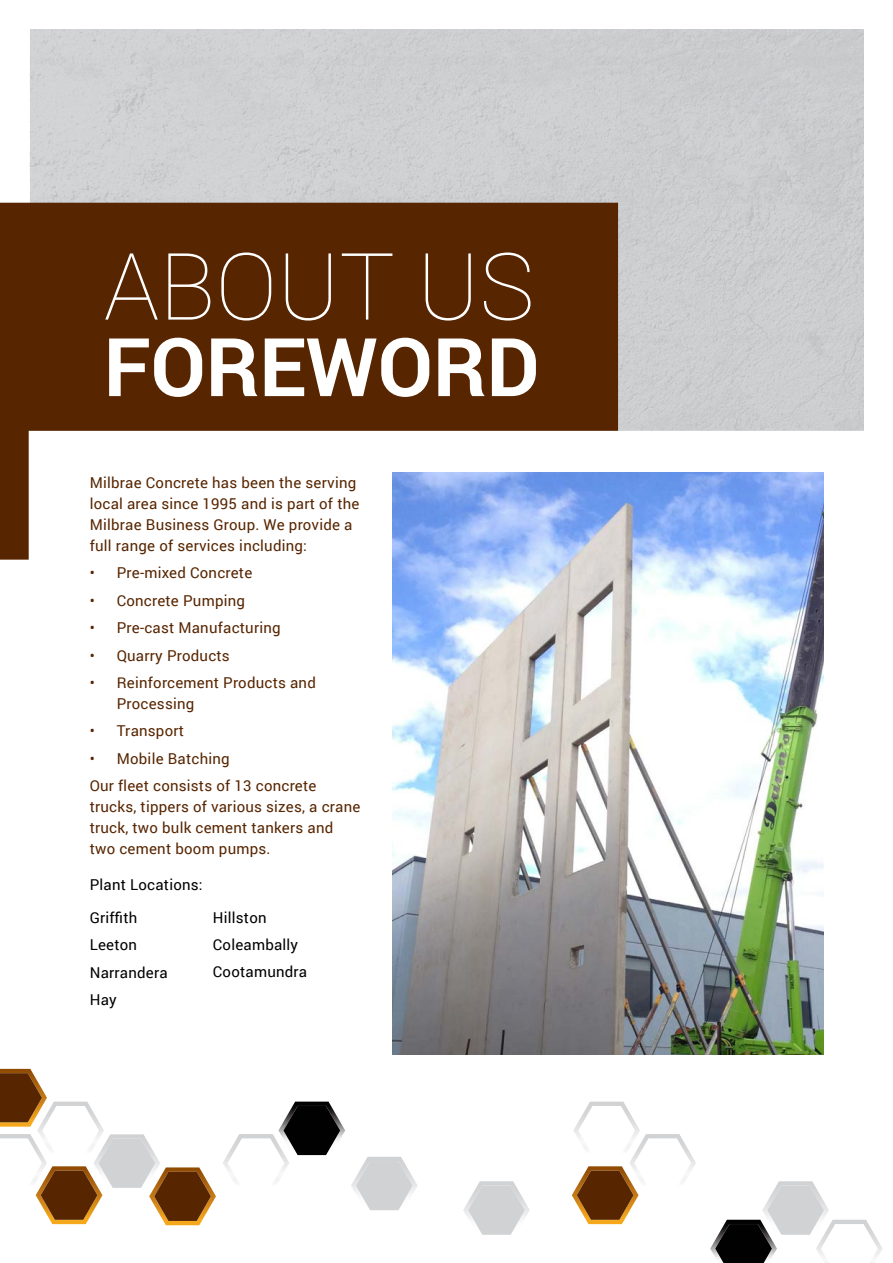
<style>
.page{position:relative;width:893px;height:1263px;background:#fff}
.page>*{position:absolute;margin:0;border:0;box-sizing:border-box;transform-origin:0 0}
.t1{font:100 93px "Roboto";color:#fff}
.t2{font:700 81px "Roboto";color:#fff}
.Paragraph_Style{font:15px/21px "Roboto";letter-spacing:.015em;color:#572500}
.Paragraph_Style-2{font:15px "Roboto";letter-spacing:.015em;color:#010101}
</style>
<div class="page">
<img style="left:30px;top:30px;width:833px;height:401px">
<div style="left:0;top:203px;width:618px;height:357px;background:#572500"></div>
<div style="left:29px;top:431px;width:835px;height:638px;background:#fff"></div>
<img style="left:393px;top:472px;width:430px;height:583px">
<svg style="left:463px;top:1181px;width:67px;height:54px"></svg>
<svg style="left:710px;top:1181px;width:173px;height:82px"></svg>
<svg style="left:223px;top:1101px;width:122px;height:81px"></svg>
<svg style="left:351px;top:1157px;width:67px;height:53px"></svg>
<svg style="left:0;top:1069px;width:216px;height:156px"></svg>
<svg style="left:572px;top:1101px;width:124px;height:123px"></svg>
<p class="t1" style="left:104px;top:222px;width:432px">ABOUT US</p>
<p class="t2" style="left:104px;top:310px;width:437px">FOREWORD</p>
<p class="Paragraph_Style" style="left:90px;top:472px;width:271px">Milbrae Concrete has been the serving local area since 1995 and is part of the Milbrae Business Group. We provide a full range of services including:</p>
<p class="Paragraph_Style" style="left:90px;top:562px;width:164px">• Pre-mixed Concrete</p>
<p class="Paragraph_Style" style="left:90px;top:589px;width:157px">• Concrete Pumping</p>
<p class="Paragraph_Style" style="left:90px;top:617px;width:192px">• Pre-cast Manufacturing</p>
<p class="Paragraph_Style" style="left:90px;top:644px;width:142px">• Quarry Products</p>
<p class="Paragraph_Style" style="left:117px;top:671px;width:201px;text-indent:-27px">• Reinforcement Products and<br>Processing</p>
<p class="Paragraph_Style" style="left:90px;top:720px;width:96px">• Transport</p>
<p class="Paragraph_Style" style="left:90px;top:747px;width:141px">• Mobile Batching</p>
<p class="Paragraph_Style" style="left:90px;top:775px;width:272px">Our fleet consists of 13 concrete trucks, tippers of various sizes, a crane truck, two bulk cement tankers and two cement boom pumps.</p>
<p class="Paragraph_Style-2" style="left:90px;top:874px;width:114px">Plant Locations:</p>
<p class="Paragraph_Style-2" style="left:90px;top:907px;width:49px">Griffith</p>
<p class="Paragraph_Style-2" style="left:90px;top:934px;width:49px">Leeton</p>
<p class="Paragraph_Style-2" style="left:90px;top:962px;width:79px">Narrandera</p>
<p class="Paragraph_Style-2" style="left:90px;top:989px;width:28px">Hay</p>
<p class="Paragraph_Style-2" style="left:213px;top:907px;width:55px">Hillston</p>
<p class="Paragraph_Style-2" style="left:213px;top:934px;width:87px">Coleambally</p>
<p class="Paragraph_Style-2" style="left:213px;top:961px;width:96px">Cootamundra</p>
</div>
